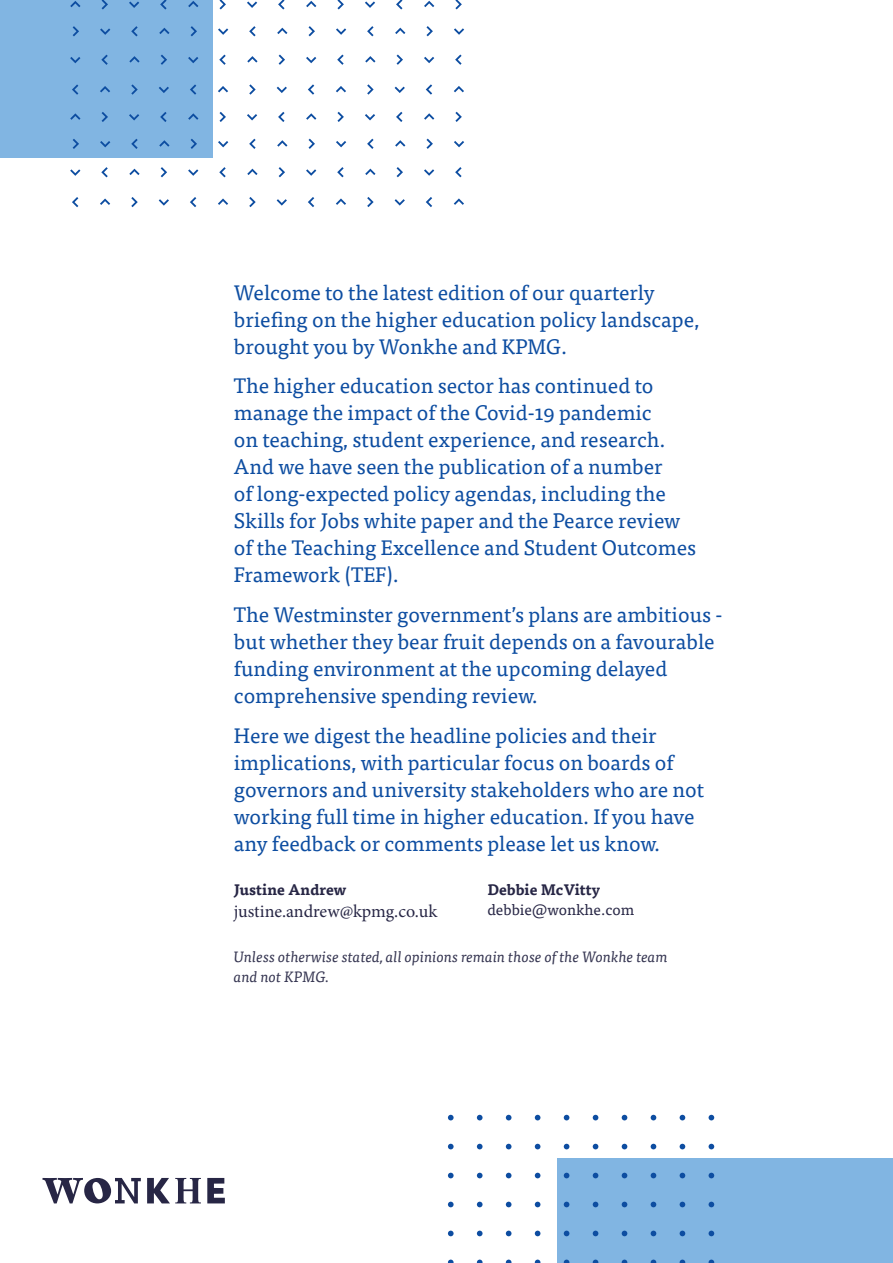
<style>
.page{position:relative;width:893px;height:1263px;background:#fff}
.page>*{position:absolute;margin:0;border:0;box-sizing:border-box;transform-origin:0 0}
.t1{font:21px/27px "Tisa Pro";color:#0d4da1}
.t2{font:18px "Minion Pro";letter-spacing:-.005em;color:#272645}
.t3{font:italic 15px/19.5px "Tisa Pro";color:#353551}
.t4{font:700 15px "Tisa Pro";color:#272645}
.t5{font:15px "Tisa Pro";color:#272645}
</style>
<div class="page">
<svg style="left:43px;top:1178px;width:182px;height:25px"></svg>
<div style="left:0;top:0;width:213px;height:157px;background:#81b5e2"></div>
<svg style="left:70px;top:0;width:394px;height:207px"></svg>
<div style="left:557px;top:1159px;width:336px;height:104px;background:#81b5e2"></div>
<svg style="left:680px;top:1144px;width:5px;height:5px"></svg>
<svg style="left:709px;top:1259px;width:5px;height:4px"></svg>
<svg style="left:680px;top:1173px;width:5px;height:5px"></svg>
<svg style="left:709px;top:1230px;width:5px;height:6px"></svg>
<svg style="left:680px;top:1202px;width:5px;height:5px"></svg>
<svg style="left:680px;top:1259px;width:5px;height:4px"></svg>
<svg style="left:680px;top:1230px;width:5px;height:6px"></svg>
<svg style="left:651px;top:1173px;width:5px;height:5px"></svg>
<svg style="left:651px;top:1202px;width:5px;height:5px"></svg>
<svg style="left:709px;top:1202px;width:5px;height:5px"></svg>
<svg style="left:651px;top:1144px;width:5px;height:5px"></svg>
<svg style="left:709px;top:1173px;width:5px;height:5px"></svg>
<svg style="left:709px;top:1144px;width:5px;height:5px"></svg>
<svg style="left:651px;top:1259px;width:5px;height:4px"></svg>
<svg style="left:651px;top:1230px;width:5px;height:6px"></svg>
<svg style="left:622px;top:1144px;width:5px;height:5px"></svg>
<svg style="left:593px;top:1144px;width:5px;height:5px"></svg>
<svg style="left:593px;top:1173px;width:5px;height:5px"></svg>
<svg style="left:622px;top:1173px;width:5px;height:5px"></svg>
<svg style="left:593px;top:1202px;width:5px;height:5px"></svg>
<svg style="left:622px;top:1259px;width:5px;height:4px"></svg>
<svg style="left:622px;top:1230px;width:5px;height:6px"></svg>
<svg style="left:622px;top:1202px;width:5px;height:5px"></svg>
<svg style="left:593px;top:1259px;width:5px;height:4px"></svg>
<svg style="left:593px;top:1230px;width:5px;height:6px"></svg>
<svg style="left:651px;top:1115px;width:5px;height:5px"></svg>
<svg style="left:622px;top:1115px;width:5px;height:5px"></svg>
<svg style="left:593px;top:1115px;width:5px;height:5px"></svg>
<svg style="left:680px;top:1115px;width:5px;height:5px"></svg>
<svg style="left:709px;top:1115px;width:5px;height:5px"></svg>
<svg style="left:535px;top:1259px;width:5px;height:4px"></svg>
<svg style="left:535px;top:1230px;width:5px;height:6px"></svg>
<svg style="left:535px;top:1202px;width:5px;height:5px"></svg>
<svg style="left:535px;top:1173px;width:5px;height:5px"></svg>
<svg style="left:535px;top:1144px;width:5px;height:5px"></svg>
<svg style="left:506px;top:1173px;width:5px;height:5px"></svg>
<svg style="left:506px;top:1144px;width:5px;height:5px"></svg>
<svg style="left:506px;top:1230px;width:5px;height:6px"></svg>
<svg style="left:506px;top:1202px;width:5px;height:5px"></svg>
<svg style="left:448px;top:1144px;width:6px;height:5px"></svg>
<svg style="left:448px;top:1259px;width:6px;height:4px"></svg>
<svg style="left:448px;top:1173px;width:6px;height:5px"></svg>
<svg style="left:448px;top:1230px;width:6px;height:6px"></svg>
<svg style="left:448px;top:1202px;width:6px;height:5px"></svg>
<svg style="left:506px;top:1259px;width:5px;height:4px"></svg>
<svg style="left:477px;top:1202px;width:6px;height:5px"></svg>
<svg style="left:477px;top:1230px;width:6px;height:6px"></svg>
<svg style="left:477px;top:1144px;width:6px;height:5px"></svg>
<svg style="left:477px;top:1173px;width:6px;height:5px"></svg>
<svg style="left:477px;top:1259px;width:6px;height:4px"></svg>
<svg style="left:564px;top:1259px;width:5px;height:4px"></svg>
<svg style="left:564px;top:1202px;width:5px;height:5px"></svg>
<svg style="left:564px;top:1230px;width:5px;height:6px"></svg>
<svg style="left:564px;top:1173px;width:5px;height:5px"></svg>
<svg style="left:564px;top:1144px;width:5px;height:5px"></svg>
<svg style="left:448px;top:1115px;width:6px;height:5px"></svg>
<svg style="left:506px;top:1115px;width:5px;height:5px"></svg>
<svg style="left:535px;top:1115px;width:5px;height:5px"></svg>
<svg style="left:477px;top:1115px;width:6px;height:5px"></svg>
<svg style="left:564px;top:1115px;width:5px;height:5px"></svg>
<p class="t1" style="left:234px;top:277px;width:467px">Welcome to the latest edition of our quarterly briefng on the higher education policy landscape, brought you by Wonkhe and KPMG.</p>
<p class="t1" style="left:234px;top:371px;width:464px">The higher education sector has continued to manage the impact of the Covid-19 pandemic<br>on teaching, student experience, and research.<br>And we have seen the publication of a number<br>of long-expected policy agendas, including the Skills for Jobs white paper and the Pearce review of the Teaching Excellence and Student Outcomes Framework (TEF).</p>
<p class="t1" style="left:234px;top:600px;width:490px">The Westminster government’s plans are ambitious - but whether they bear fruit depends on a favourable funding environment at the upcoming delayed comprehensive spending review.</p>
<p class="t1" style="left:234px;top:721px;width:472px">Here we digest the headline policies and their implications, with particular focus on boards of governors and university stakeholders who are not working full time in higher education. If you have any feedback or comments please let us know.</p>
<p class="t4" style="left:234px;top:878px;width:114px">Justine Andrew</p>
<p class="t2" style="left:234px;top:899px;width:205px">justine.andrew@kpmg.co.uk</p>
<p class="t4" style="left:487px;top:878px;width:114px">Debbie McVitty</p>
<p class="t5" style="left:487px;top:898px;width:148px">debbie@wonkhe.com</p>
<p class="t3" style="left:234px;top:946px;width:436px">Unless otherwise stated, all opinions remain those of the Wonkhe team and not KPMG.</p>
</div>
